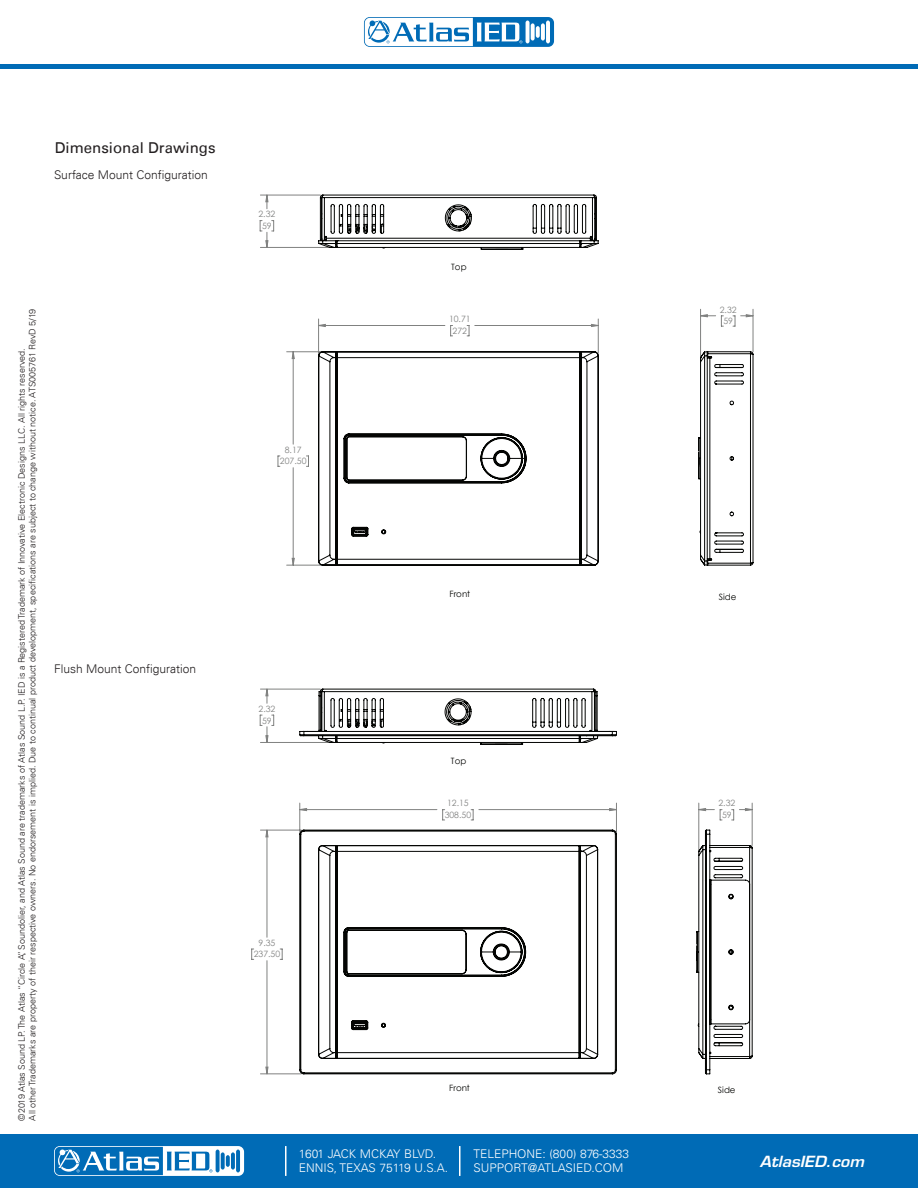
<style>
.page{position:relative;width:918px;height:1188px;background:#fff}
.page>*{position:absolute;margin:0;border:0;box-sizing:border-box;transform-origin:0 0}
.SubHead{font:15px "Univers LT";color:#231f20}
.t1{font:italic 600 15px "Eurostile LT Std";color:#fff;scale:1.05 1}
.t2{font:300 12px/13.5px "Univers LT";color:#fff}
.Spec_Chart_List{font:300 12px "Univers LT";color:#231f20}
.t3{font:300 9px/10.8px "Univers LT";color:#231f20}
.t4{font:8.7px/11.7px "Century Gothic";color:#808180;text-align:center}
.t5{font:8.7px/8.6px "Century Gothic";color:#040503}
</style>
<div class="page">
<div style="left:0;top:1134px;width:918px;height:54px;background:#006bb6"></div>
<svg style="left:54px;top:1146px;width:190px;height:30px"></svg>
<hr style="left:285px;top:1146px;width:2px;height:30px;background:#fff">
<hr style="left:459px;top:1146px;width:1px;height:30px;background:#fff">
<hr style="left:0;top:64px;width:918px;height:4px;background:#006bb6">
<svg style="left:364px;top:17px;width:190px;height:30px"></svg>
<svg style="left:526px;top:21px;width:4px;height:22px"></svg>
<hr style="left:546px;top:21px;width:4px;height:22px;background:#fff;border-radius:2px">
<svg style="left:531px;top:23px;width:4px;height:18px"></svg>
<svg style="left:541px;top:23px;width:4px;height:18px"></svg>
<svg style="left:536px;top:26px;width:4px;height:12px"></svg>
<svg style="left:365px;top:18px;width:157px;height:28px"></svg>
<hr style="left:287px;top:565px;width:47px;height:1px;background:#808180">
<hr style="left:260px;top:247px;width:75px;height:1px;background:#808180">
<hr style="left:260px;top:195px;width:60px;height:1px;background:#808180">
<svg style="left:260px;top:220px;width:6px;height:24px"></svg>
<hr style="left:753px;top:309px;width:1px;height:43px;background:#808180">
<svg style="left:266px;top:195px;width:487px;height:370px"></svg>
<svg style="left:318px;top:351px;width:281px;height:215px"></svg>
<svg style="left:318px;top:194px;width:281px;height:56px"></svg>
<svg style="left:698px;top:351px;width:56px;height:215px"></svg>
<svg style="left:251px;top:949px;width:3px;height:11px"></svg>
<hr style="left:260px;top:830px;width:41px;height:1px;background:#808180">
<hr style="left:260px;top:1074px;width:41px;height:1px;background:#808180">
<hr style="left:260px;top:742px;width:74px;height:1px;background:#808180">
<hr style="left:260px;top:689px;width:60px;height:1px;background:#808180">
<svg style="left:260px;top:715px;width:6px;height:24px"></svg>
<hr style="left:752px;top:803px;width:1px;height:42px;background:#808180">
<svg style="left:266px;top:689px;width:486px;height:385px"></svg>
<svg style="left:299px;top:830px;width:318px;height:244px"></svg>
<svg style="left:299px;top:688px;width:318px;height:57px"></svg>
<svg style="left:696px;top:829px;width:57px;height:245px"></svg>
<p class="t5" style="left:67px;top:139px;width:76px">5-3-18<br>Drawn by Kevin S.</p>
<p class="Spec_Chart_List" style="left:54px;top:167px;width:155px">Surface Mount Configuration</p>
<p class="SubHead" style="left:55px;top:138px;width:162px">Dimensional Drawings</p>
<p class="t3" style="left:16px;top:1120px;width:813px;rotate:-90deg">©2019 Atlas Sound LP. The Atlas “Circle A”, Soundolier, and Atlas Sound are trademarks of Atlas Sound L.P. IED is a Registered Trademark of Innovative Electronic Designs LLC. All rights reserved.<br>All other Trademarks are property of their respective owners. No endorsement is implied. Due to continual product development, specifications are subject to change without notice. ATS005761 RevD 5/19</p>
<p class="Spec_Chart_List" style="left:54px;top:661px;width:144px">Flush Mount Configuration</p>
<p class="t4" style="left:258px;top:208px;width:18px">2.32<br>59</p>
<p class="t4" style="left:280px;top:444px;width:28px">8.17<br>207.50</p>
<p class="t4" style="left:259px;top:703px;width:18px">2.32<br>59</p>
<p class="t4" style="left:254px;top:937px;width:28px">9.35<br>237.50</p>
<p class="t5" style="left:451px;top:262px;width:17px">Top</p>
<p class="t4" style="left:449px;top:313px;width:23px">10.71<br>272</p>
<p class="t5" style="left:449px;top:590px;width:22px">Front</p>
<p class="t5" style="left:451px;top:756px;width:17px">Top</p>
<p class="t4" style="left:445px;top:797px;width:28px;text-align:left">12.15<br>308.50</p>
<p class="t5" style="left:449px;top:1083px;width:22px">Front</p>
<h2 class="t2" style="left:299px;top:1147px;width:151px">1601 JACK MCKAY BLVD.<br>ENNIS, TEXAS 75119 U.S.A.</h2>
<h2 class="t2" style="left:473px;top:1147px;width:157px">TELEPHONE: (800) 876-3333<br>SUPPORT@ATLASIED.COM</h2>
<p class="t4" style="left:720px;top:303px;width:18px">2.32<br>59</p>
<p class="t5" style="left:719px;top:592px;width:19px">Side</p>
<p class="t4" style="left:719px;top:797px;width:18px">2.32<br>59</p>
<p class="t5" style="left:718px;top:1085px;width:19px">Side</p>
<h1 class="t1" style="left:760px;top:1152px;width:101px">AtlasIED.com</h1>
</div>
